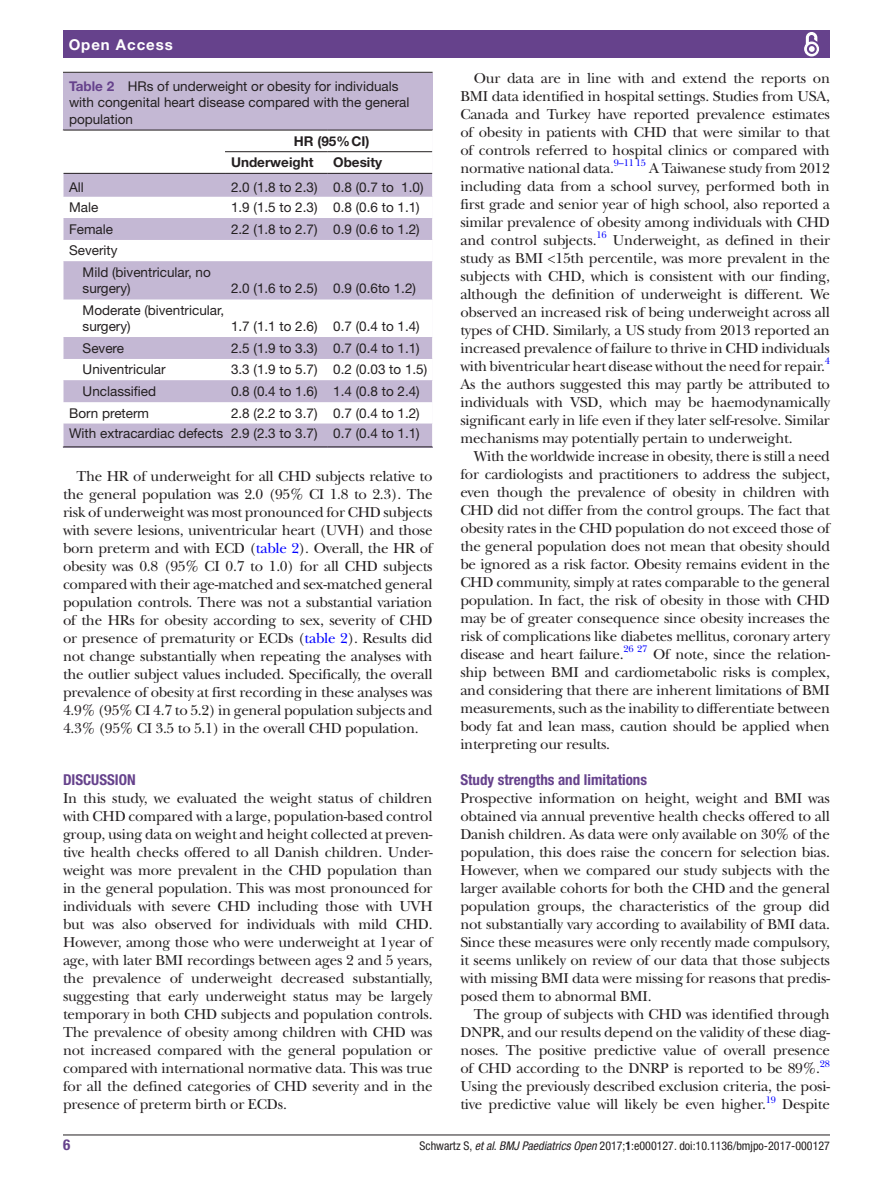
<style>
.page{position:relative;width:893px;height:1191px;background:#fff}
.page>*{position:absolute;margin:0;border:0;box-sizing:border-box;transform-origin:0 0}
.t1{font:15px/18px "New Baskerville";letter-spacing:-.015em;color:#231f20;text-align:justify}
.t2{font:700 condensed 15px "Helvetica Neue LT Std";color:#66428c}
.t3{font:700 15px "Helvetica Neue LT Std";letter-spacing:.065em;color:#fff}
.t4{font:13.5px/16.5px "Helvetica Neue LT Std";color:#231f20}
.t5{font:700 13.5px/21.6px "Helvetica Neue LT Std";color:#231f20}
.t6{font:condensed 12px "Helvetica Neue LT Std";color:#231f20}
.t7{font:9.9px "New Baskerville";letter-spacing:-.015em;color:#00f}
.s1{font-weight:700;color:#66428c}
.s2{color:#00f}
.s3{font-style:italic}
.s4{font-weight:700}
</style>
<div class="page">
<hr style="left:63px;top:1134px;width:767px;height:1px;background:#231f20">
<div style="left:63px;top:31px;width:767px;height:27px;background:#66428c"></div>
<svg style="left:804px;top:32px;width:15px;height:25px"></svg>
<div style="left:63px;top:73px;width:370px;height:374px;background:#c4b8d4"></div>
<hr style="left:63px;top:72px;width:370px;height:1px;background:#231f20">
<div style="left:64px;top:131px;width:368px;height:42px;background:#fff"></div>
<svg style="left:64px;top:196px;width:368px;height:228px;fill:#fff"></svg>
<hr style="left:63px;top:173px;width:162px;height:1px;background:#231f20">
<hr style="left:63px;top:130px;width:162px;height:1px;background:#231f20">
<hr style="left:225px;top:130px;width:102px;height:1px;background:#231f20">
<hr style="left:327px;top:130px;width:106px;height:1px;background:#231f20">
<hr style="left:225px;top:151px;width:102px;height:1px;background:#231f20">
<hr style="left:225px;top:173px;width:102px;height:1px;background:#231f20">
<hr style="left:327px;top:151px;width:105px;height:1px;background:#231f20">
<hr style="left:327px;top:173px;width:105px;height:1px;background:#231f20">
<hr style="left:63px;top:446px;width:162px;height:1px;background:#231f20">
<hr style="left:225px;top:446px;width:102px;height:1px;background:#231f20">
<hr style="left:327px;top:446px;width:106px;height:1px;background:#231f20">
<svg style="left:63px;top:130px;width:1px;height:131px"></svg>
<hr style="left:63px;top:261px;width:1px;height:38px;background:#fff">
<hr style="left:63px;top:299px;width:1px;height:38px;background:#fff">
<svg style="left:63px;top:337px;width:1px;height:109px"></svg>
<svg style="left:432px;top:130px;width:1px;height:131px"></svg>
<hr style="left:432px;top:261px;width:1px;height:38px;background:#fff">
<hr style="left:432px;top:299px;width:1px;height:38px;background:#fff">
<svg style="left:432px;top:337px;width:1px;height:109px"></svg>
<p class="t3" style="left:69px;top:35px;width:106px">Open Access</p>
<p class="t4" style="left:69px;top:77px;width:342px"><span class="s1">Table 2</span> HRs of underweight or obesity for individuals with congenital heart disease compared with the general population</p>
<p class="t5" style="left:231px;top:130px;width:140px;text-indent:63px">HR (95%CI)<br>Underweight</p>
<p class="t5" style="left:333px;top:151px;width:50px">Obesity</p>
<p class="t4" style="left:69px;top:179px;width:16px">All</p>
<p class="t4" style="left:231px;top:179px;width:194px">2.0 (1.8 to 2.3) 0.8 (0.7 to 1.0)</p>
<p class="t4" style="left:69px;top:199px;width:31px">Male</p>
<p class="t4" style="left:231px;top:199px;width:190px">1.9 (1.5 to 2.3) 0.8 (0.6 to 1.1)</p>
<p class="t4" style="left:69px;top:220px;width:46px">Female</p>
<p class="t4" style="left:231px;top:220px;width:190px">2.2 (1.8 to 2.7) 0.9 (0.6 to 1.2)</p>
<p class="t4" style="left:83px;top:240px;width:130px;line-height:21.6px;text-indent:-14px">Severity<br>Mild (biventricular, no</p>
<p class="t4" style="left:83px;top:280px;width:50px">surgery)</p>
<p class="t4" style="left:231px;top:280px;width:186px">2.0 (1.6 to 2.5) 0.9 (0.6to 1.2)</p>
<p class="t4" style="left:83px;top:302px;width:143px">Moderate (biventricular, surgery)</p>
<p class="t4" style="left:231px;top:318px;width:190px">1.7 (1.1 to 2.6) 0.7 (0.4 to 1.4)</p>
<p class="t4" style="left:83px;top:339px;width:43px">Severe</p>
<p class="t4" style="left:231px;top:339px;width:190px">2.5 (1.9 to 3.3) 0.7 (0.4 to 1.1)</p>
<p class="t4" style="left:83px;top:361px;width:84px">Univentricular</p>
<p class="t4" style="left:231px;top:361px;width:198px">3.3 (1.9 to 5.7) 0.2 (0.03 to 1.5)</p>
<p class="t4" style="left:83px;top:383px;width:75px">Unclassified</p>
<p class="t4" style="left:231px;top:383px;width:190px">0.8 (0.4 to 1.6) 1.4 (0.8 to 2.4)</p>
<p class="t4" style="left:69px;top:404px;width:82px">Born preterm</p>
<p class="t4" style="left:69px;top:403px;width:352px;line-height:20.1px;text-align:right">2.8 (2.2 to 3.7) 0.7 (0.4 to 1.2)<br>With extracardiac defects 2.9 (2.3 to 3.7) 0.7 (0.4 to 1.1)</p>
<p class="t1" style="left:63px;top:467px;width:371px;text-indent:14px">The HR of underweight for all CHD subjects relative to the general population was 2.0 (95% CI 1.8 to 2.3). The risk of underweight was most pronounced for CHD subjects with severe lesions, univentricular heart (UVH) and those born preterm and with ECD (<span class="s2">table 2</span>). Overall, the HR of obesity was 0.8 (95% CI 0.7 to 1.0) for all CHD subjects compared with their age-matched and sex-matched general population controls. There was not a substantial variation of the HRs for obesity according to sex, severity of CHD or presence of prematurity or ECDs (<span class="s2">table 2</span>). Results did not change substantially when repeating the analyses with the outlier subject values included. Specifically, the overall prevalence of obesity at first recording in these analyses was 4.9% (95% CI 4.7 to 5.2) in general population subjects and 4.3% (95% CI 3.5 to 5.1) in the overall CHD population.</p>
<p class="t2" style="left:63px;top:771px;width:74px">Discussion</p>
<p class="t1" style="left:63px;top:789px;width:371px">In this study, we evaluated the weight status of children with CHD compared with a large, population-based control group, using data on weight and height collected at preven&shy;tive health checks offered to all Danish children. Under&shy;weight was more prevalent in the CHD population than in the general population. This was most pronounced for individuals with severe CHD including those with UVH but was also observed for individuals with mild CHD.<br>However, among those who were underweight at 1year of age, with later BMI recordings between ages 2 and 5 years, the prevalence of underweight decreased substantially, suggesting that early underweight status may be largely temporary in both CHD subjects and population controls.<br>The prevalence of obesity among children with CHD was not increased compared with the general population or compared with international normative data. This was true for all the defined categories of CHD severity and in the presence of preterm birth or ECDs.</p>
<p class="t1" style="left:460px;top:69px;width:371px;text-indent:14px">Our data are in line with and extend the reports on BMI data identified in hospital settings. Studies from USA, Canada and Turkey have reported prevalence estimates of obesity in patients with CHD that were similar to that of controls referred to hospital clinics or compared with normative national data.</p>
<p class="t7" style="left:614px;top:157px;width:34px">9–11 15</p>
<p class="t1" style="left:460px;top:159px;width:371px;text-indent:189px">A Taiwanese study from 2012 including data from a school survey, performed both in first grade and senior year of high school, also reported a similar prevalence of obesity among individuals with CHD and control subjects.</p>
<p class="t7" style="left:596px;top:229px;width:12px">16</p>
<p class="t1" style="left:460px;top:231px;width:371px;text-indent:152px">Underweight, as defined in their study as BMI &lt;15th percentile, was more prevalent in the subjects with CHD, which is consistent with our finding, although the definition of underweight is different. We observed an increased risk of being underweight across all types of CHD. Similarly, a US study from 2013 reported an increased prevalence of failure to thrive in CHD individuals with biventricular heart disease without the need for repair.</p>
<p class="t7" style="left:825px;top:355px;width:7px">4</p>
<p class="t1" style="left:460px;top:375px;width:371px">As the authors suggested this may partly be attributed to individuals with VSD, which may be haemodynamically significant early in life even if they later self-resolve. Similar mechanisms may potentially pertain to underweight.</p>
<p class="t1" style="left:460px;top:447px;width:371px;text-indent:14px">With the worldwide increase in obesity, there is still a need for cardiologists and practitioners to address the subject, even though the prevalence of obesity in children with CHD did not differ from the control groups. The fact that obesity rates in the CHD population do not exceed those of the general population does not mean that obesity should be ignored as a risk factor. Obesity remains evident in the CHD community, simply at rates comparable to the general population. In fact, the risk of obesity in those with CHD may be of greater consequence since obesity increases the risk of complications like diabetes mellitus, coronary artery disease and heart failure.<sup>26</sup> <sup>27</sup> Of note, since the relation&shy;ship between BMI and cardiometabolic risks is complex, and considering that there are inherent limitations of BMI measurements, such as the inability to differentiate between body fat and lean mass, caution should be applied when interpreting our results.</p>
<p class="t2" style="left:460px;top:771px;width:188px">Study strengths and limitations</p>
<p class="t1" style="left:460px;top:789px;width:371px">Prospective information on height, weight and BMI was obtained via annual preventive health checks offered to all Danish children. As data were only available on 30% of the population, this does raise the concern for selection bias.<br>However, when we compared our study subjects with the larger available cohorts for both the CHD and the general population groups, the characteristics of the group did not substantially vary according to availability of BMI data.<br>Since these measures were only recently made compulsory, it seems unlikely on review of our data that those subjects with missing BMI data were missing for reasons that predis&shy;posed them to abnormal BMI.</p>
<p class="t1" style="left:460px;top:1005px;width:371px;text-indent:14px">The group of subjects with CHD was identified through DNPR, and our results depend on the validity of these diag&shy;noses. The positive predictive value of overall presence of CHD according to the DNRP is reported to be 89%.</p>
<p class="t7" style="left:820px;top:1057px;width:12px">28</p>
<p class="t1" style="left:460px;top:1077px;width:371px">Using the previously described exclusion criteria, the posi&shy;tive predictive value will likely be even higher.<sup>19</sup> Despite</p>
<p class="t2" style="left:63px;top:1135px;width:9px">6</p>
<p class="t6" style="left:420px;top:1138px;width:412px">Schwartz S, <span class="s3">et al</span>. <span class="s3">BMJ Paediatrics Open</span> 2017;<span class="s4">1</span>:e000127. doi:10.1136/bmjpo-2017-000127</p>
</div>
